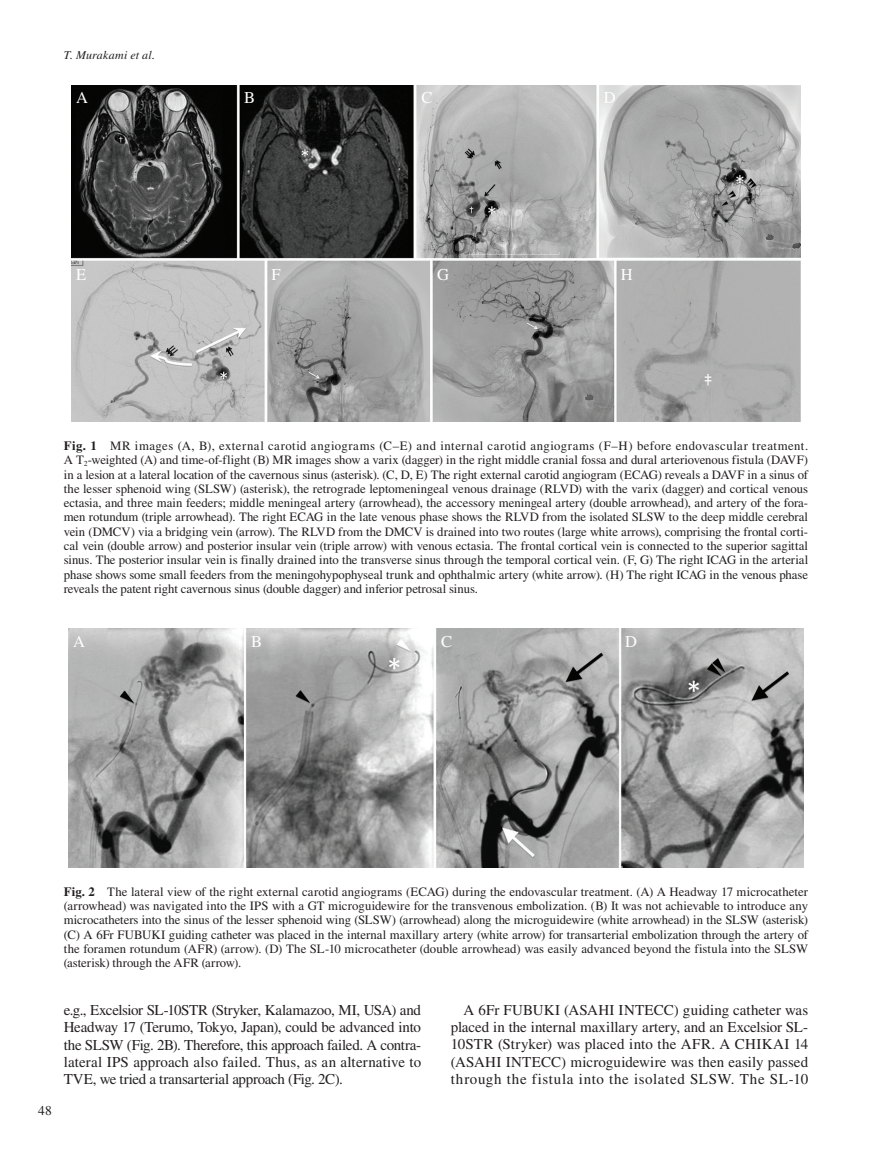
<style>
.page{position:relative;width:872px;height:1170px;background:#fff}
.page>*{position:absolute;margin:0;border:0;box-sizing:border-box;transform-origin:0 0}
.t1{font:16.5px "Times";color:#fff}
.t2{font:15px/17.2px "Times";letter-spacing:.01em;color:#231f20;text-align:justify}
.t3{font:13.5px "Times";color:#231f20}
.t4{font:12.75px/14.2px "Times";letter-spacing:-.005em;color:#231f20;text-align:justify}
.t5{font:italic 12px "Times";letter-spacing:.015em;color:#231f20}
.s1{font-weight:700}
</style>
<div class="page">
<img style="left:71px;top:85px;width:730px;height:337px">
<img style="left:69px;top:628px;width:734px;height:239px">
<p class="t5" style="left:64px;top:48px;width:93px">T. Murakami et al.</p>
<p class="t1" style="left:76px;top:88px;width:13px">A</p>
<p class="t1" style="left:76px;top:265px;width:12px">E</p>
<p class="t1" style="left:244px;top:88px;width:13px">B</p>
<p class="t1" style="left:421px;top:88px;width:13px">C</p>
<p class="t1" style="left:603px;top:88px;width:13px">D</p>
<p class="t1" style="left:272px;top:265px;width:11px">F</p>
<p class="t1" style="left:437px;top:265px;width:13px">G</p>
<p class="t1" style="left:621px;top:265px;width:13px">H</p>
<p class="t4" style="left:64px;top:438px;width:746px"><span class="s1">Fig. 1</span> MR images (A, B), external carotid angiograms (C–E) and internal carotid angiograms (F–H) before endovascular treatment.<br>A T<sub>2</sub>-weighted (A) and time-of-flight (B) MR images show a varix (dagger) in the right middle cranial fossa and dural arteriovenous fistula (DAVF) in a lesion at a lateral location of the cavernous sinus (asterisk). (C, D, E) The right external carotid angiogram (ECAG) reveals a DAVF in a sinus of the lesser sphenoid wing (SLSW) (asterisk), the retrograde leptomeningeal venous drainage (RLVD) with the varix (dagger) and cortical venous ectasia, and three main feeders; middle meningeal artery (arrowhead), the accessory meningeal artery (double arrowhead), and artery of the fora&shy;men rotundum (triple arrowhead). The right ECAG in the late venous phase shows the RLVD from the isolated SLSW to the deep middle cerebral vein (DMCV) via a bridging vein (arrow). The RLVD from the DMCV is drained into two routes (large white arrows), comprising the frontal corti&shy;cal vein (double arrow) and posterior insular vein (triple arrow) with venous ectasia. The frontal cortical vein is connected to the superior sagittal sinus. The posterior insular vein is finally drained into the transverse sinus through the temporal cortical vein. (F, G) The right ICAG in the arterial phase shows some small feeders from the meningohypophyseal trunk and ophthalmic artery (white arrow). (H) The right ICAG in the venous phase reveals the patent right cavernous sinus (double dagger) and inferior petrosal sinus.</p>
<p class="t1" style="left:73px;top:631px;width:13px">A</p>
<p class="t1" style="left:251px;top:631px;width:13px">B</p>
<p class="t1" style="left:441px;top:631px;width:13px">C</p>
<p class="t1" style="left:625px;top:631px;width:13px">D</p>
<p class="t4" style="left:64px;top:884px;width:746px"><span class="s1">Fig. 2</span> The lateral view of the right external carotid angiograms (ECAG) during the endovascular treatment. (A) A Headway 17 microcatheter (arrowhead) was navigated into the IPS with a GT microguidewire for the transvenous embolization. (B) It was not achievable to introduce any microcatheters into the sinus of the lesser sphenoid wing (SLSW) (arrowhead) along the microguidewire (white arrowhead) in the SLSW (asterisk) (C) A 6Fr FUBUKI guiding catheter was placed in the internal maxillary artery (white arrow) for transarterial embolization through the artery of the foramen rotundum (AFR) (arrow). (D) The SL-10 microcatheter (double arrowhead) was easily advanced beyond the fistula into the SLSW (asterisk) through the AFR (arrow).</p>
<p class="t3" style="left:38px;top:1102px;width:15px">48</p>
<p class="t2" style="left:64px;top:1001px;width:359px">e.g., Excelsior SL-10STR (Stryker, Kalamazoo, MI, USA) and Headway 17 (Terumo, Tokyo, Japan), could be advanced into the SLSW (Fig. 2B). Therefore, this approach failed. A contra&shy;lateral IPS approach also failed. Thus, as an alternative to TVE, we tried a transarterial approach (Fig. 2C).</p>
<p class="t2" style="left:451px;top:1001px;width:359px;text-indent:13px">A 6Fr FUBUKI (ASAHI INTECC) guiding catheter was placed in the internal maxillary artery, and an Excelsior SL-10STR (Stryker) was placed into the AFR. A CHIKAI 14 (ASAHI INTECC) microguidewire was then easily passed through the fistula into the isolated SLSW. The SL-10</p>
</div>
